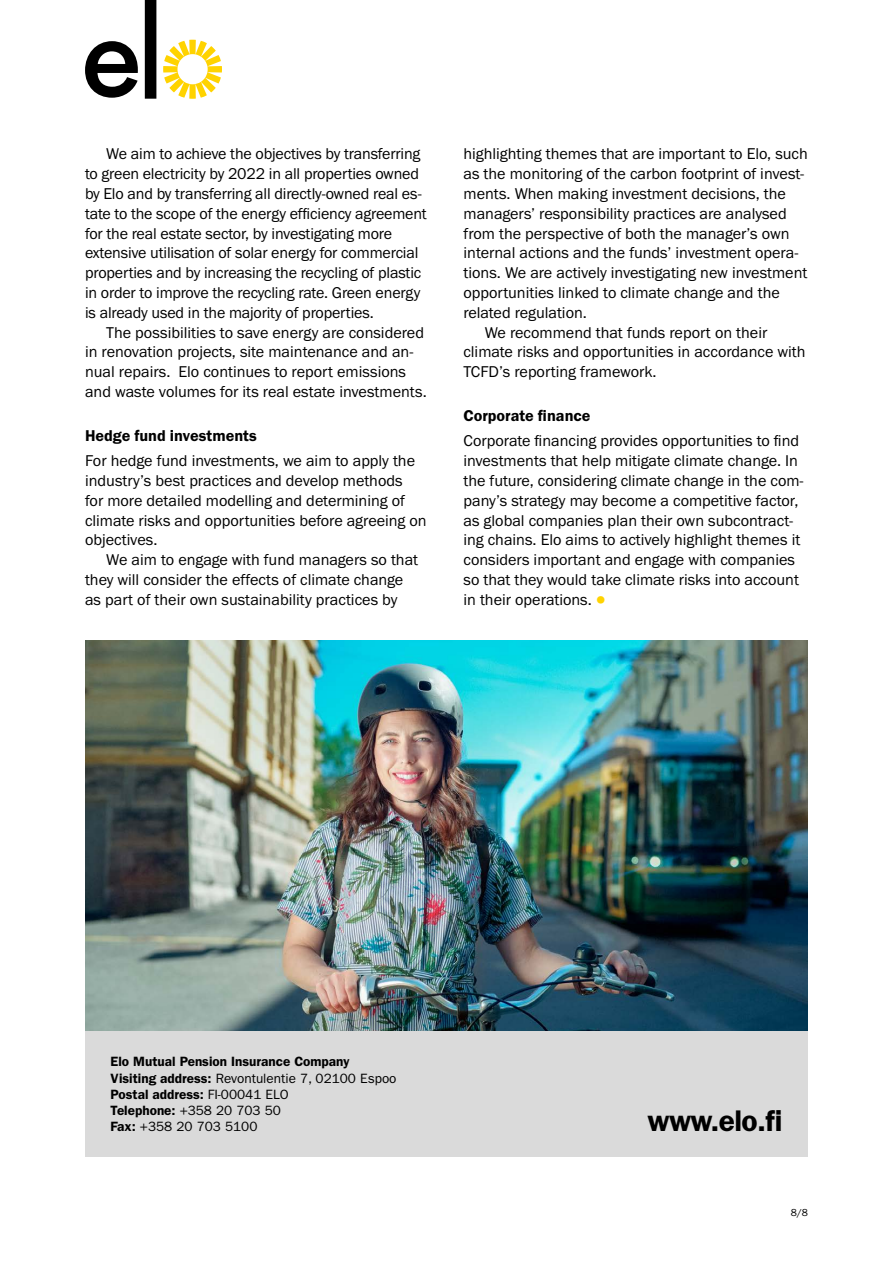
<style>
.page{position:relative;width:893px;height:1263px;background:#fff}
.page>*{position:absolute;margin:0;border:0;box-sizing:border-box;transform-origin:0 0}
.t1{font:600 30px "ITC Franklin Gothic Std";letter-spacing:-.02em;color:#000}
.t2{font:16.2px/19.8px "Franklin Gothic URW Boo";color:#000}
.t3{font:16.2px "Franklin Gothic URW Dem";color:#000}
.t4{font:600 13.5px/16.2px "ITC Franklin Gothic Std";color:#000}
.t5{font:10.5px "Franklin Gothic URW Boo";color:#000}
.s1{font-family:"Franklin Gothic URW Hea";font-size:27px;color:#ffd300}
.s2{font-weight:400}
</style>
<div class="page">
<img style="left:85px;top:640px;width:723px;height:391px">
<svg style="left:163px;top:40px;width:59px;height:59px"></svg>
<svg style="left:85px;top:0;width:71px;height:99px"></svg>
<div style="left:85px;top:1031px;width:723px;height:126px;background:#dadada"></div>
<p class="t2" style="left:85px;top:144px;width:343px;text-indent:21px">We aim to achieve the objectives by transferring to green electricity by 2022 in all properties owned by Elo and by transferring all directly-owned real es&shy;tate to the scope of the energy efficiency agreement for the real estate sector, by investigating more extensive utilisation of solar energy for commercial properties and by increasing the recycling of plastic in order to improve the recycling rate. Green energy is already used in the majority of properties.</p>
<p class="t2" style="left:85px;top:322px;width:343px;text-indent:21px">The possibilities to save energy are considered in renovation projects, site maintenance and an&shy;nual repairs. Elo continues to report emissions and waste volumes for its real estate investments.</p>
<p class="t3" style="left:85px;top:426px;width:173px">Hedge fund investments</p>
<p class="t2" style="left:85px;top:451px;width:343px">For hedge fund investments, we aim to apply the industry’s best practices and develop methods<br>for more detailed modelling and determining of climate risks and opportunities before agreeing on objectives.</p>
<p class="t2" style="left:85px;top:550px;width:335px;text-indent:21px">We aim to engage with fund managers so that they will consider the effects of climate change as part of their own sustainability practices by</p>
<p class="t2" style="left:463px;top:144px;width:346px">highlighting themes that are important to Elo, such</p>
<p class="t2" style="left:463px;top:164px;width:342px">as the monitoring of the carbon footprint of invest-</p>
<p class="t2" style="left:463px;top:183px;width:324px">ments. When making investment decisions, the</p>
<p class="t2" style="left:463px;top:203px;width:325px">managers’ responsibility practices are analysed</p>
<p class="t2" style="left:463px;top:223px;width:328px">from the perspective of both the manager’s own</p>
<p class="t2" style="left:463px;top:243px;width:336px">internal actions and the funds’ investment opera-</p>
<p class="t2" style="left:463px;top:263px;width:345px">tions. We are actively investigating new investment</p>
<p class="t2" style="left:463px;top:282px;width:318px">opportunities linked to climate change and the</p>
<p class="t2" style="left:463px;top:302px;width:125px">related regulation.</p>
<p class="t2" style="left:485px;top:322px;width:284px">We recommend that funds report on their</p>
<p class="t2" style="left:463px;top:342px;width:343px">climate risks and opportunities in accordance with</p>
<p class="t2" style="left:463px;top:362px;width:195px">TCFD’s reporting framework.</p>
<p class="t3" style="left:463px;top:406px;width:129px">Corporate finance</p>
<p class="t2" style="left:463px;top:431px;width:342px">Corporate financing provides opportunities to find investments that help mitigate climate change. In the future, considering climate change in the com&shy;pany’s strategy may become a competitive factor, as global companies plan their own subcontract&shy;ing chains. Elo aims to actively highlight themes it considers important and engage with companies so that they would take climate risks into account in their operations.<span class="s1">•</span></p>
<p class="t4" style="left:111px;top:1054px;width:287px">Elo Mutual Pension Insurance Company<br>Visiting address: <span class="s2">Revontulentie 7, 02100 Espoo<br></span>Postal address: <span class="s2">FI-00041 ELO<br></span>Telephone: <span class="s2">+358 20 703 50<br></span>Fax: <span class="s2">+358 20 703 5100</span></p>
<h1 class="t1" style="left:647px;top:1103px;width:136px">www.elo.fi</h1>
<p class="t5" style="left:791px;top:1205px;width:19px">8/8</p>
</div>
